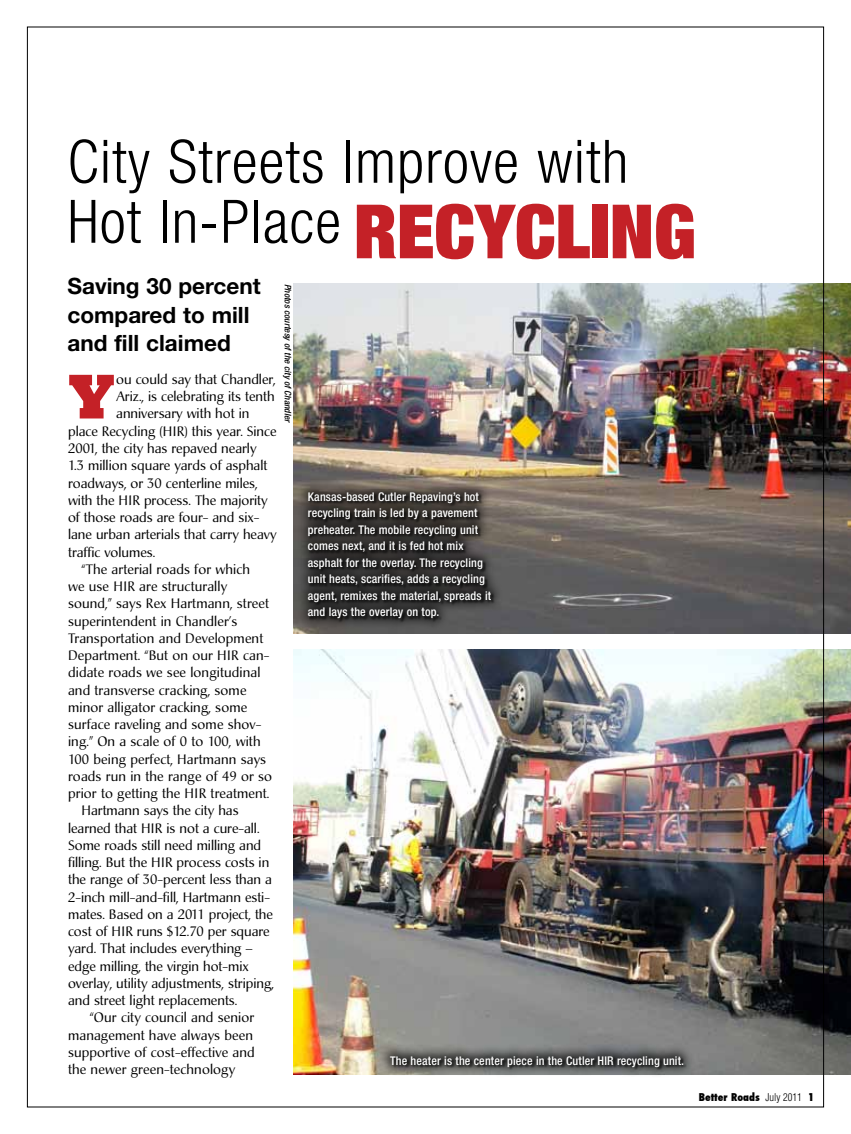
<style>
.page{position:relative;width:851px;height:1134px;background:#fff}
.page>*{position:absolute;margin:0;border:0;box-sizing:border-box;transform-origin:0 0}
.t1{font:800 64.35px "Rockwell";color:#c42127}
.t2{font:300 condensed 60px/60px "Helvetica Neue";letter-spacing:.02em;color:#000}
.t3{font:700 22.5px/28.5px "Helvetica Neue";color:#000}
.t4{font:13.5px "Christiana";color:#000}
.t5{font:500 condensed 12px/16.5px "Helvetica Neue";letter-spacing:.01em;color:#fff}
.t6{font:800 condensed 10.5px "Futura";color:#000}
.t7{font:italic 500 condensed 9px "Helvetica Neue";color:#000}
.s1{font-weight:900;font-stretch:expanded;font-size:75px;color:#c42127}
.s2{font-family:"Helvetica";font-weight:300}
</style>
<div class="page">
<img style="left:294px;top:284px;width:556px;height:349px">
<img style="left:294px;top:649px;width:556px;height:426px">
<div style="left:296px;top:480px;width:207px;height:151px;background:#000;opacity:.75"></div>
<div style="left:378px;top:1043px;width:317px;height:36px;background:#000;opacity:.75"></div>
<h2 class="t2" style="left:68px;top:131px;width:629px">City Streets Improve with<br>Hot In-Place <span class="s1">RECYCLING</span></h2>
<h3 class="t3" style="left:68px;top:271px;width:195px">Saving 30 percent compared to mill and fill claimed</h3>
<p class="t7" style="left:293px;top:284px;width:141px;rotate:90deg">Photos courtesy of the city of Chandler</p>
<h1 class="t1" style="left:68px;top:360px;width:48px">Y</h1>
<p class="t4" style="left:116px;top:371px;width:161px">ou could say that Chandler,</p>
<p class="t4" style="left:116px;top:388px;width:160px">Ariz., is celebrating its tenth</p>
<p class="t4" style="left:116px;top:405px;width:135px">anniversary with hot in</p>
<p class="t4" style="left:68px;top:423px;width:210px">place Recycling (HIR) this year. Since</p>
<p class="t4" style="left:68px;top:440px;width:190px">2001, the city has repaved nearly</p>
<p class="t4" style="left:68px;top:457px;width:201px">1.3 million square yards of asphalt</p>
<p class="t4" style="left:68px;top:474px;width:191px">roadways, or 30 centerline miles,</p>
<p class="t4" style="left:68px;top:492px;width:201px">with the HIR process. The majority</p>
<p class="t4" style="left:68px;top:509px;width:193px">of those roads are four- and six-</p>
<p class="t4" style="left:68px;top:526px;width:210px">lane urban arterials that carry heavy</p>
<p class="t4" style="left:68px;top:543px;width:89px">traffic volumes.</p>
<p class="t4" style="left:82px;top:561px;width:170px">“The arterial roads for which</p>
<p class="t4" style="left:68px;top:578px;width:161px">we use HIR are structurally</p>
<p class="t4" style="left:68px;top:595px;width:202px">sound,” says Rex Hartmann, street</p>
<p class="t4" style="left:68px;top:612px;width:171px">superintendent in Chandler’s</p>
<p class="t4" style="left:68px;top:630px;width:197px">Transportation and Development</p>
<p class="t4" style="left:68px;top:647px;width:203px">Department. “But on our HIR can-</p>
<p class="t4" style="left:68px;top:664px;width:194px">didate roads we see longitudinal</p>
<p class="t4" style="left:68px;top:681px;width:180px">and transverse cracking, some</p>
<p class="t4" style="left:68px;top:699px;width:181px">minor alligator cracking, some</p>
<p class="t4" style="left:68px;top:716px;width:195px">surface raveling and some shov-</p>
<p class="t4" style="left:68px;top:733px;width:194px">ing.” On a scale of 0 to 100, with</p>
<p class="t4" style="left:68px;top:750px;width:199px">100 being perfect, Hartmann says</p>
<p class="t4" style="left:68px;top:768px;width:205px">roads run in the range of 49 or so</p>
<p class="t4" style="left:68px;top:785px;width:203px">prior to getting the HIR treatment.</p>
<p class="t4" style="left:82px;top:802px;width:158px">Hartmann says the city has</p>
<p class="t4" style="left:68px;top:819px;width:193px">learned that HIR is not a cure-all.</p>
<p class="t4" style="left:68px;top:837px;width:194px">Some roads still need milling and</p>
<p class="t4" style="left:68px;top:854px;width:203px">filling. But the HIR process costs in</p>
<p class="t4" style="left:68px;top:871px;width:205px">the range of 30-percent less than a</p>
<p class="t4" style="left:68px;top:888px;width:203px">2-inch mill-and-fill, Hartmann esti-</p>
<p class="t4" style="left:68px;top:906px;width:206px">mates. Based on a 2011 project, the</p>
<p class="t4" style="left:68px;top:923px;width:203px">cost of HIR runs $12.70 per square</p>
<p class="t4" style="left:68px;top:940px;width:186px">yard. That includes everything –</p>
<p class="t4" style="left:68px;top:957px;width:182px">edge milling, the virgin hot-mix</p>
<p class="t4" style="left:68px;top:975px;width:207px">overlay, utility adjustments, striping,</p>
<p class="t4" style="left:68px;top:992px;width:171px">and street light replacements.</p>
<p class="t4" style="left:90px;top:1009px;width:166px">“Our city council and senior</p>
<p class="t4" style="left:68px;top:1026px;width:186px">management have always been</p>
<p class="t4" style="left:68px;top:1044px;width:188px">supportive of cost-effective and</p>
<p class="t4" style="left:68px;top:1061px;width:169px">the newer green-technology</p>
<p class="t5" style="left:308px;top:488px;width:185px">Kansas-based Cutler Repaving’s hot recycling train is led by a pavement preheater. The mobile recycling unit comes next, and it is fed hot mix asphalt for the overlay. The recycling unit heats, scarifies, adds a recycling agent, remixes the material, spreads it and lays the overlay on top.</p>
<p class="t5" style="left:390px;top:1052px;width:295px">The heater is the center piece in the Cutler HIR recycling unit.</p>
<p class="t6" style="left:698px;top:1090px;width:117px">Better Roads <span class="s2">July 2011</span> 1</p>
</div>
